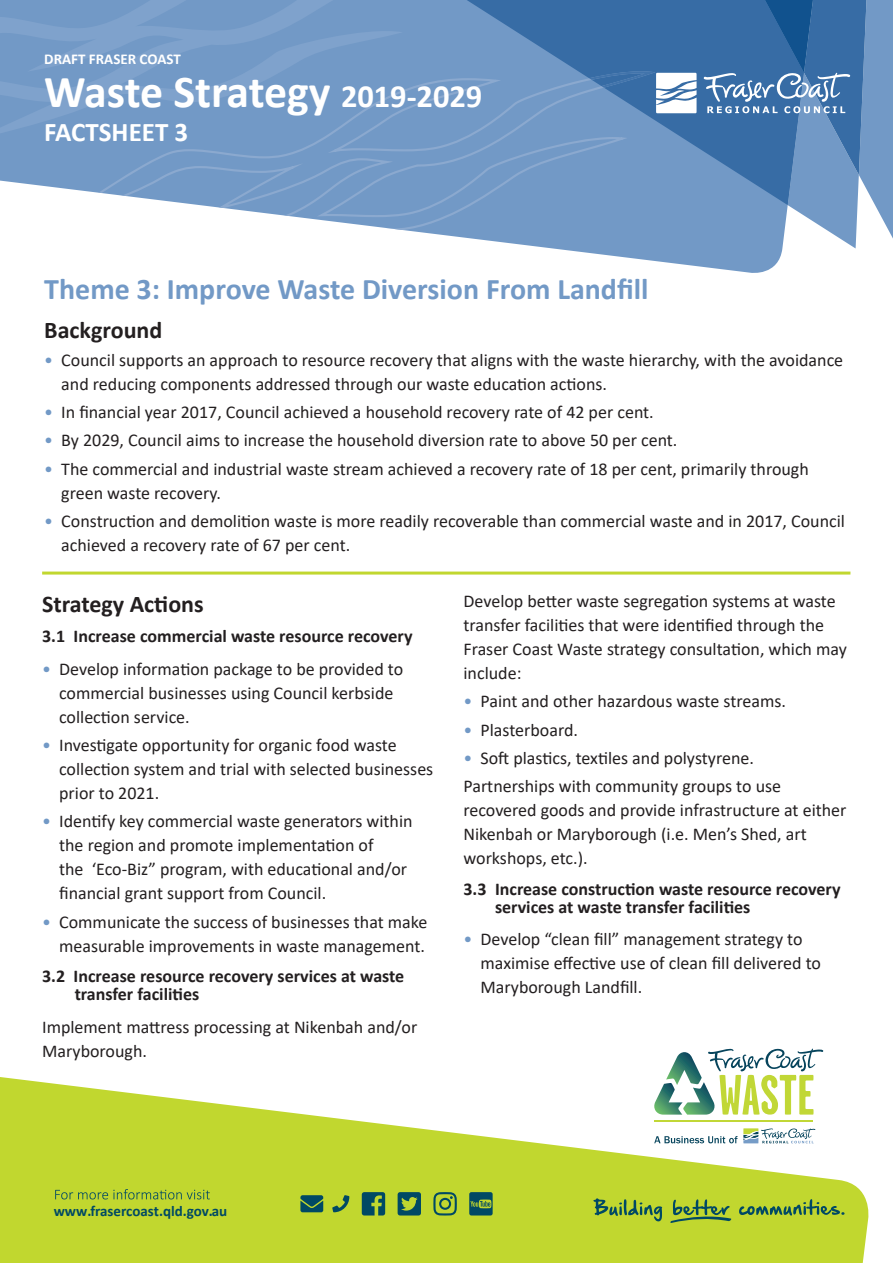
<style>
.page{position:relative;width:893px;height:1263px;background:#fff}
.page>*{position:absolute;margin:0;border:0;box-sizing:border-box;transform-origin:0 0}
.t1{font:700 45.9px "Calibri";letter-spacing:-.01em;color:#fff}
.t2{font:700 30px "Calibri";color:#7299c6}
.t3{font:700 27px "Calibri";color:#fff}
.t4{font:700 24px "Calibri";color:#231f20}
.t5{font:18px/24px "Calibri";color:#231f20}
.t6{font:700 18px/18px "Calibri";color:#231f20}
.t7{font:700 15px "Calibri";color:#004964}
.t8{font:700 15px "Calibri";color:#fff}
.s1{font-size:32.4px}
.s2{color:#7299c6}
</style>
<div class="page">
<svg style="left:0;top:140px;width:770px;height:133px"></svg>
<svg style="left:42px;top:140px;width:613px;height:133px"></svg>
<svg style="left:0;top:0;width:358px;height:140px;background:#759bc7"></svg>
<svg style="left:358px;top:0;width:293px;height:205px;background:#6992c1"></svg>
<svg style="left:651px;top:0;width:242px;height:269px;fill:#7299c6"></svg>
<svg style="left:0;top:1051px;width:869px;height:212px;fill:#c1d72f"></svg>
<svg style="left:593px;top:1198px;width:69px;height:23px;background:#8baf3d"></svg>
<svg style="left:739px;top:1199px;width:105px;height:16px;background:#86ac3e"></svg>
<svg style="left:670px;top:1199px;width:62px;height:24px"></svg>
<svg style="left:55px;top:1189px;width:155px;height:10px;background:#9dbc38"></svg>
<svg style="left:398px;top:1192px;width:23px;height:23px"></svg>
<svg style="left:433px;top:1192px;width:24px;height:23px"></svg>
<svg style="left:362px;top:1192px;width:23px;height:23px"></svg>
<svg style="left:300px;top:1195px;width:23px;height:17px"></svg>
<svg style="left:332px;top:1195px;width:17px;height:17px"></svg>
<svg style="left:469px;top:1192px;width:24px;height:23px"></svg>
<svg style="left:654px;top:1049px;width:169px;height:66px"></svg>
<svg style="left:743px;top:1128px;width:73px;height:15px"></svg>
<svg style="left:654px;top:1136px;width:83px;height:7px"></svg>
<hr style="left:654px;top:1120px;width:159px;height:2px;background:#c1d736">
<svg style="left:589px;top:71px;width:108px;height:42px"></svg>
<svg style="left:703px;top:0;width:163px;height:248px;background:#5a86b6"></svg>
<hr style="left:42px;top:571px;width:808px;height:3px;background:#c1d72f">
<p class="t8" style="left:44px;top:48px;width:138px">DRAFT FRASER COAST</p>
<h1 class="t1" style="left:44px;top:60px;width:440px">Waste Strategy <span class="s1">2019-2029</span></h1>
<h3 class="t3" style="left:44px;top:113px;width:145px">FACTSHEET 3</h3>
<h2 class="t2" style="left:44px;top:268px;width:606px">Theme 3: Improve Waste Diversion From Landfill</h2>
<h3 class="t4" style="left:44px;top:313px;width:120px">Background</h3>
<p class="t5" style="left:61px;top:347px;width:783px;text-indent:-17px"><span class="s2">•</span> Council supports an approach to resource recovery that aligns with the waste hierarchy, with the avoidance and reducing components addressed through our waste education actions.</p>
<p class="t5" style="left:44px;top:400px;width:611px"><span class="s2">•</span> In financial year 2017, Council achieved a household recovery rate of 42 per cent.</p>
<p class="t5" style="left:44px;top:428px;width:635px"><span class="s2">•</span> By 2029, Council aims to increase the household diversion rate to above 50 per cent.</p>
<p class="t5" style="left:61px;top:456px;width:749px;text-indent:-17px"><span class="s2">•</span> The commercial and industrial waste stream achieved a recovery rate of 18 per cent, primarily through green waste recovery.</p>
<p class="t5" style="left:61px;top:508px;width:785px;text-indent:-17px"><span class="s2">•</span> Construction and demolition waste is more readily recoverable than commercial waste and in 2017, Council achieved a recovery rate of 67 per cent.</p>
<h3 class="t4" style="left:42px;top:587px;width:163px">Strategy Actions</h3>
<p class="t6" style="left:42px;top:627px;width:372px">3.1 Increase commercial waste resource recovery</p>
<p class="t5" style="left:59px;top:656px;width:346px;text-indent:-17px"><span class="s2">•</span> Develop information package to be provided to commercial businesses using Council kerbside collection service.</p>
<p class="t5" style="left:59px;top:733px;width:376px;text-indent:-17px"><span class="s2">•</span> Investigate opportunity for organic food waste collection system and trial with selected businesses prior to 2021.</p>
<p class="t5" style="left:59px;top:809px;width:355px;text-indent:-17px"><span class="s2">•</span> Identify key commercial waste generators within the region and promote implementation of<br>the ‘Eco-Biz” program, with educational and/or financial grant support from Council.</p>
<p class="t5" style="left:42px;top:909px;width:387px;text-align:right"><span class="s2">•</span> Communicate the success of businesses that make measurable improvements in waste management.</p>
<p class="t6" style="left:75px;top:967px;width:331px;text-indent:-33px">3.2 Increase resource recovery services at waste transfer facilities</p>
<p class="t5" style="left:42px;top:1014px;width:377px">Implement mattress processing at Nikenbah and/or<br>Maryborough.</p>
<p class="t5" style="left:463px;top:589px;width:385px">Develop better waste segregation systems at waste transfer facilities that were identified through the Fraser Coast Waste strategy consultation, which may include:</p>
<p class="t5" style="left:463px;top:689px;width:324px"><span class="s2">•</span> Paint and other hazardous waste streams.</p>
<p class="t5" style="left:463px;top:717px;width:116px"><span class="s2">•</span> Plasterboard.</p>
<p class="t5" style="left:463px;top:743px;width:319px;line-height:28.2px"><span class="s2">•</span> Soft plastics, textiles and polystyrene.<br>Partnerships with community groups to use</p>
<p class="t5" style="left:463px;top:798px;width:385px">recovered goods and provide infrastructure at either<br>Nikenbah or Maryborough (i.e. Men’s Shed, art workshops, etc.).</p>
<p class="t6" style="left:495px;top:880px;width:347px;text-indent:-32px">3.3 Increase construction waste resource recovery services at waste transfer facilities</p>
<p class="t5" style="left:480px;top:927px;width:342px;text-indent:-17px"><span class="s2">•</span> Develop “clean fill” management strategy to maximise effective use of clean fill delivered to<br>Maryborough Landfill.</p>
<p class="t7" style="left:54px;top:1200px;width:175px">www.frasercoast.qld.gov.au</p>
</div>
